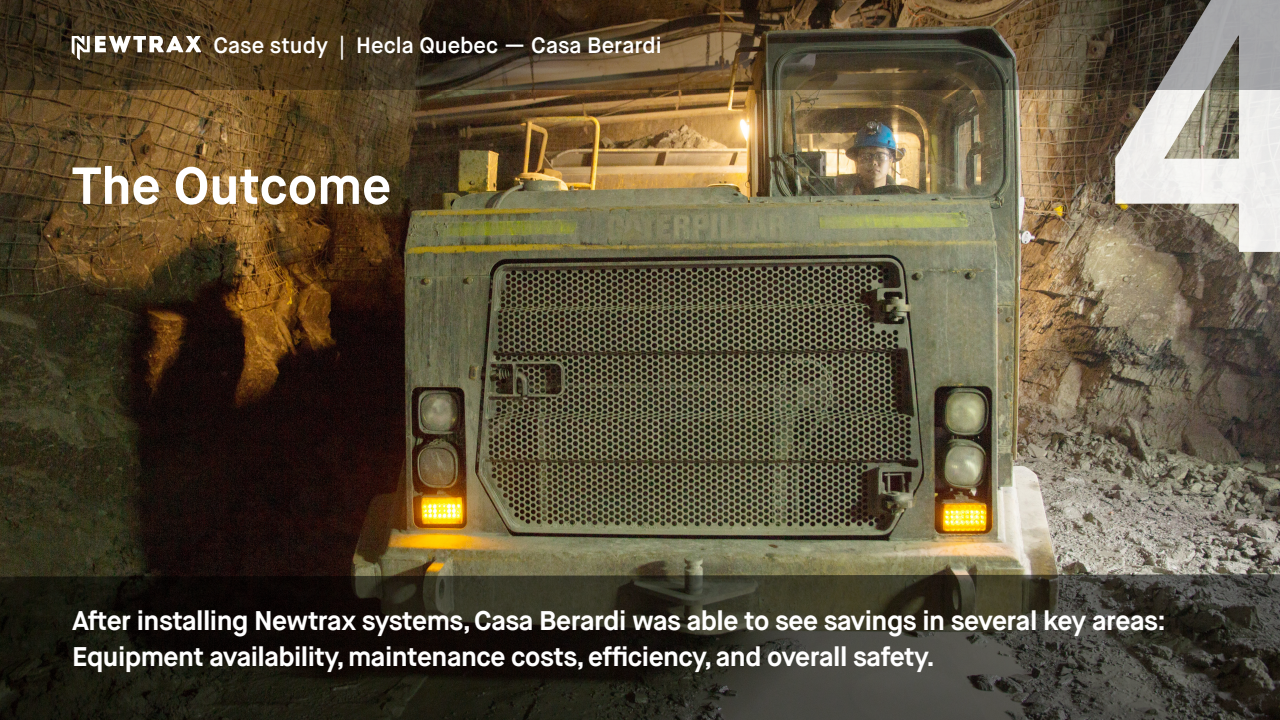
<style>
.page{position:relative;width:1280px;height:720px;background:#fff}
.page>*{position:absolute;margin:0;border:0;box-sizing:border-box;transform-origin:0 0}
.t1{font:700 359.9px "Maison Neue";color:#fff}
.t2{font:700 52px "Maison Neue";color:#fff}
.t3{font:700 27px/36px "Maison Neue";letter-spacing:-.02em;color:#fff}
.t4{font:600 22.3px "Maison Neue";color:#fff}
</style>
<div class="page">
<img style="left:0;top:90px;width:1280px;height:484px">
<svg style="left:0;top:574px;width:1280px;height:146px;background:#2a2820"></svg>
<svg style="left:0;top:0;width:1280px;height:90px;background:#483924"></svg>
<svg style="left:72px;top:36px;width:129px;height:24px"></svg>
<p class="t4" style="left:213px;top:31px;width:450px">Case study | Hecla Quebec — Casa Berardi</p>
<p class="t2" style="left:72px;top:153px;width:321px">The Outcome</p>
<h1 class="t1" style="left:1108px;top:-102px;width:215px">4</h1>
<p class="t3" style="left:72px;top:603px;width:1095px">After installing Newtrax systems, Casa Berardi was able to see savings in several key areas:<br>Equipment availability, maintenance costs, efficiency, and overall safety.</p>
</div>
